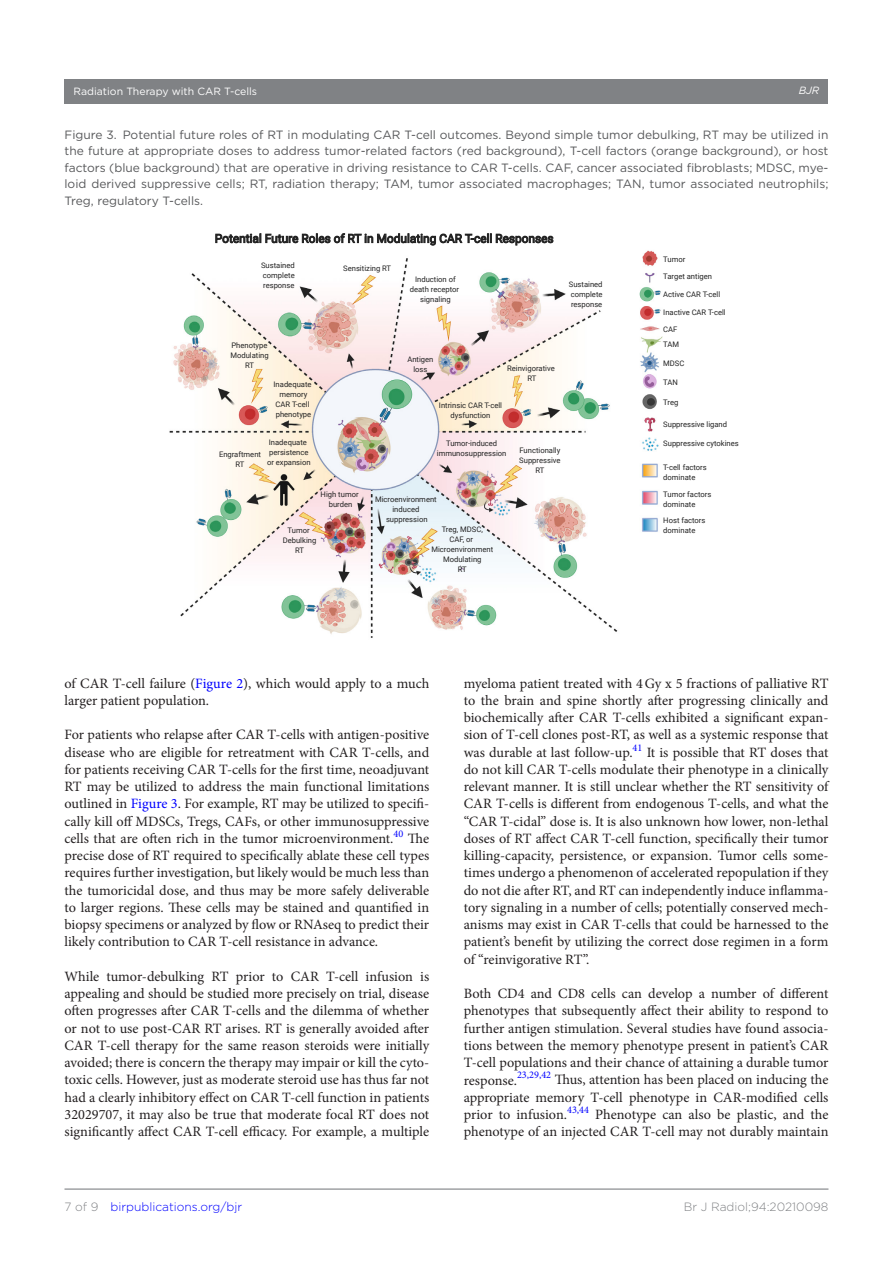
<style>
.page{position:relative;width:893px;height:1263px;background:#fff}
.page>*{position:absolute;margin:0;border:0;box-sizing:border-box;transform-origin:0 0}
.t1{font:14.25px/17.2px "Minion Pro";color:#231f20;text-align:justify}
.t2{font:12px/16.5px "Gotham";color:#57585a;text-align:justify}
.t3{font:300 12px "Gotham";color:#00f}
.t4{font:300 12px "Gotham";color:#808285}
.t5{font:11.85px "Roboto";color:#232323}
.t6{font:10.5px "Gotham";color:#fff}
.t7{font:italic 10.5px "Gotham";color:#fff}
.t8{font:7.65px/10.1px "Roboto";color:#232323;text-align:center}
.s1{color:#00f}
.s2{color:#808285}
</style>
<div class="page">
<hr style="left:64px;top:1188px;width:764px;height:2px;background:#808285">
<div style="left:64px;top:79px;width:764px;height:24px;background:#808285"></div>
<img style="left:169px;top:237px;width:494px;height:401px">
<svg style="left:215px;top:233px;width:338px;height:13px"></svg>
<p class="t6" style="left:74px;top:85px;width:185px">Radiation Therapy with CAR T-cells</p>
<p class="t7" style="left:799px;top:85px;width:22px">BJR</p>
<p class="t2" style="left:64px;top:126px;width:765px">Figure 3. Potential future roles of RT in modulating CAR T-cell outcomes. Beyond simple tumor debulking, RT may be utilized in the future at appropriate doses to address tumor-related factors (red background), T-cell factors (orange background), or host factors (blue background) that are operative in driving resistance to CAR T-cells. CAF, cancer associated fibroblasts; MDSC, mye&shy;loid derived suppressive cells; RT, radiation therapy; TAM, tumor associated macrophages; TAN, tumor associated neutrophils; Treg, regulatory T-cells.</p>
<p class="t8" style="left:214px;top:131px;width:17px">TAM</p>
<p class="t8" style="left:214px;top:149px;width:23px">MDSC</p>
<p class="t8" style="left:214px;top:168px;width:16px">TAN</p>
<p class="t5" style="left:215px;top:230px;width:340px">Potential Future Roles of RT in Modulating CAR T-cell Responses</p>
<p class="t8" style="left:343px;top:263px;width:49px">Sensitizing RT</p>
<p class="t8" style="left:410px;top:273px;width:51px">Induction of death receptor signaling</p>
<p class="t8" style="left:569px;top:278px;width:35px;text-align:justify">Sustained complete response</p>
<p class="t8" style="left:261px;top:260px;width:35px;text-align:justify">Sustained complete response</p>
<p class="t8" style="left:230px;top:340px;width:40px">Phenotype<br>Modulating<br>RT</p>
<p class="t8" style="left:274px;top:379px;width:40px">Inadequate memory<br>CAR T-cell phenotype</p>
<p class="t8" style="left:267px;top:437px;width:45px;text-align:left">Inadequate persistence or expansion</p>
<p class="t8" style="left:219px;top:449px;width:44px">Engraftment<br>RT</p>
<p class="t8" style="left:321px;top:489px;width:40px">High tumor burden</p>
<p class="t8" style="left:283px;top:525px;width:35px">Tumor<br>Debulking<br>RT</p>
<p class="t8" style="left:407px;top:354px;width:28px">Antigen loss</p>
<p class="t8" style="left:507px;top:363px;width:49px">Reinvigorative<br>RT</p>
<p class="t8" style="left:439px;top:400px;width:65px">Intrinsic CAR T-cell dysfunction</p>
<p class="t8" style="left:437px;top:438px;width:71px">Tumor-induced immunosuppression</p>
<p class="t8" style="left:375px;top:494px;width:63px">Microenvironment induced suppression</p>
<p class="t8" style="left:431px;top:524px;width:63px">Treg, MDSC,<br>CAF, or<br>Microenvironment<br>Modulating<br>RT</p>
<p class="t8" style="left:519px;top:445px;width:43px">Functionally<br>Suppressive<br>RT</p>
<p class="t8" style="left:663px;top:253px;width:24px">Tumor</p>
<p class="t8" style="left:663px;top:271px;width:50px">Target antigen</p>
<p class="t8" style="left:663px;top:289px;width:59px">Active CAR T-cell</p>
<p class="t8" style="left:663px;top:303px;width:64px;line-height:16.6px;text-align:left">Inactive CAR T-cell<br>CAF</p>
<p class="t8" style="left:663px;top:358px;width:23px">MDSC</p>
<p class="t8" style="left:663px;top:377px;width:16px">TAN</p>
<p class="t8" style="left:663px;top:339px;width:17px">TAM</p>
<p class="t8" style="left:663px;top:397px;width:17px">Treg</p>
<p class="t8" style="left:663px;top:419px;width:65px">Suppressive ligand</p>
<p class="t8" style="left:663px;top:438px;width:77px">Suppressive cytokines</p>
<p class="t8" style="left:663px;top:462px;width:45px;text-align:left">T-cell factors dominate</p>
<p class="t8" style="left:663px;top:489px;width:50px;text-align:left">Tumor factors dominate</p>
<p class="t8" style="left:663px;top:515px;width:44px;text-align:left">Host factors dominate</p>
<p class="t1" style="left:64px;top:674px;width:366px">of CAR T-cell failure (<span class="s1">Figure 2</span>), which would apply to a much larger patient population.</p>
<p class="t1" style="left:64px;top:726px;width:366px">For patients who relapse after CAR T-cells with antigen-positive disease who are eligible for retreatment with CAR T-cells, and for patients receiving CAR T-cells for the first time, neoadjuvant RT may be utilized to address the main functional limitations outlined in <span class="s1">Figure 3</span>. For example, RT may be utilized to specifi&shy;cally kill off MDSCs, Tregs, CAFs, or other immunosuppressive cells that are often rich in the tumor microenvironment.<sup>40</sup> The precise dose of RT required to specifically ablate these cell types requires further investigation, but likely would be much less than the tumoricidal dose, and thus may be more safely deliverable to larger regions. These cells may be stained and quantified in biopsy specimens or analyzed by flow or RNAseq to predict their likely contribution to CAR T-cell resistance in advance.</p>
<p class="t1" style="left:64px;top:968px;width:366px">While tumor-debulking RT prior to CAR T-cell infusion is appealing and should be studied more precisely on trial, disease often progresses after CAR T-cells and the dilemma of whether or not to use post-CAR RT arises. RT is generally avoided after CAR T-cell therapy for the same reason steroids were initially avoided; there is concern the therapy may impair or kill the cyto&shy;toxic cells. However, just as moderate steroid use has thus far not had a clearly inhibitory effect on CAR T-cell function in patients 32029707, it may also be true that moderate focal RT does not significantly affect CAR T-cell efficacy. For example, a multiple</p>
<p class="t1" style="left:464px;top:675px;width:366px">myeloma patient treated with 4Gy x 5 fractions of palliative RT to the brain and spine shortly after progressing clinically and biochemically after CAR T-cells exhibited a significant expan&shy;sion of T-cell clones post-RT, as well as a systemic response that was durable at last follow-up.<sup>41</sup> It is possible that RT doses that do not kill CAR T-cells modulate their phenotype in a clinically relevant manner. It is still unclear whether the RT sensitivity of CAR T-cells is different from endogenous T-cells, and what the “CAR T-cidal” dose is. It is also unknown how lower, non-lethal doses of RT affect CAR T-cell function, specifically their tumor killing-capacity, persistence, or expansion. Tumor cells some&shy;times undergo a phenomenon of accelerated repopulation if they do not die after RT, and RT can independently induce inflamma&shy;tory signaling in a number of cells; potentially conserved mech&shy;anisms may exist in CAR T-cells that could be harnessed to the patient’s benefit by utilizing the correct dose regimen in a form of “reinvigorative RT”.</p>
<p class="t1" style="left:464px;top:985px;width:366px">Both CD4 and CD8 cells can develop a number of different phenotypes that subsequently affect their ability to respond to further antigen stimulation. Several studies have found associa&shy;tions between the memory phenotype present in patient’s CAR T-cell populations and their chance of attaining a durable tumor response.<sup>23,29,42</sup> Thus, attention has been placed on inducing the appropriate memory T-cell phenotype in CAR-modified cells prior to infusion.<sup>43,44</sup> Phenotype can also be plastic, and the phenotype of an injected CAR T-cell may not durably maintain</p>
<p class="t3" style="left:64px;top:1199px;width:179px"><span class="s2">7 of 9</span> birpublications.org/bjr</p>
<p class="t4" style="left:684px;top:1199px;width:146px">Br J Radiol;94:20210098</p>
</div>
